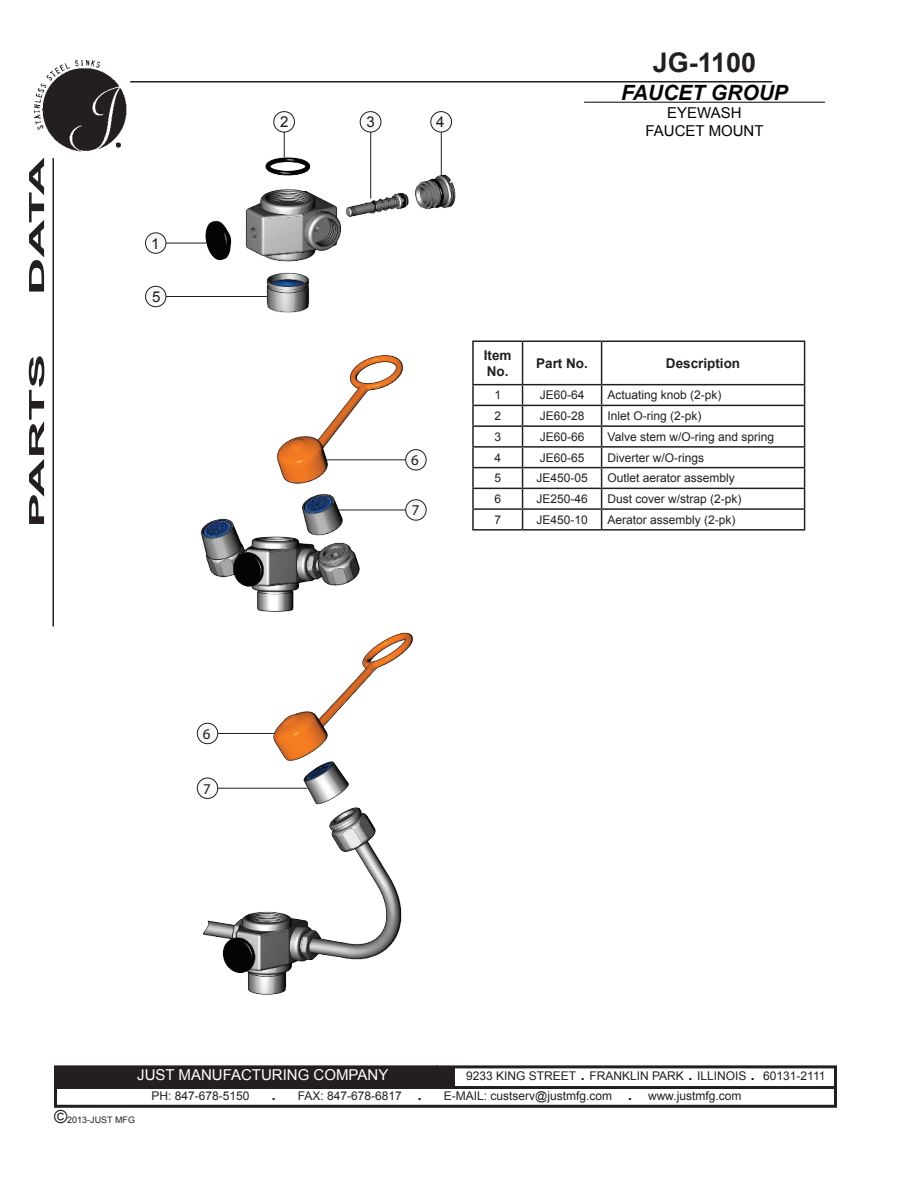
<style>
.page{position:relative;width:918px;height:1188px;background:#fff}
.page>*{position:absolute;margin:0;border:0;box-sizing:border-box;transform-origin:0 0}
.t1{font:700 27px "Arial";color:#231f20}
.t2{font:italic 700 21px "Arial";color:#040503}
.t3{font:700 21px "Arial";color:#231f20;scale:2.5 1}
.t4{font:15px "Arial";color:#fff}
.t5{font:15px/18px "Arial";color:#040503;text-align:center}
.t6{font:15px "Arial";color:#201d1e}
.t7{font:15px "The Sans Caps";color:#201d1e}
.t8{font:700 13.5px/16.2px "Arial";color:#231f20}
.t9{font:12px "Arial";color:#231f20}
.t10{font:9px "Arial";color:#231f20}
.s1{font-size:21px}
.s2{font-size:18px}
</style>
<div class="page">
<div style="left:54px;top:1065px;width:783px;height:43px;border:3px solid #231f20"></div>
<hr style="left:54px;top:1086px;width:783px;height:3px;background:#231f20">
<hr style="left:436px;top:1065px;width:2px;height:20px;background:#231f20">
<div style="left:54px;top:1067px;width:401px;height:22px;background:#231f20"></div>
<hr style="left:52px;top:158px;width:2px;height:468px;background:#231f20">
<hr style="left:130px;top:81px;width:642px;height:1px;background:#231f20">
<img style="left:34px;top:60px;width:92px;height:91px">
<img style="left:196px;top:638px;width:217px;height:357px">
<hr style="left:156px;top:243px;width:61px;height:1px;background:#201d1e">
<hr style="left:156px;top:296px;width:125px;height:1px;background:#201d1e">
<hr style="left:284px;top:120px;width:1px;height:39px;background:#201d1e">
<hr style="left:370px;top:120px;width:1px;height:78px;background:#201d1e">
<hr style="left:441px;top:120px;width:1px;height:58px;background:#201d1e">
<div style="left:146px;top:233px;width:20px;height:20px;background:#f7f8f9;border-radius:50%"></div>
<div style="left:145px;top:232px;width:21px;height:22px;border:1px solid #201d1e;border-radius:50%"></div>
<div style="left:406px;top:450px;width:20px;height:20px;background:#f7f8f9;border-radius:50%"></div>
<div style="left:405px;top:449px;width:22px;height:21px;border:1px solid #201d1e;border-radius:50%"></div>
<div style="left:406px;top:500px;width:20px;height:20px;background:#f7f8f9;border-radius:50%"></div>
<div style="left:405px;top:499px;width:22px;height:22px;border:1px solid #201d1e;border-radius:50%"></div>
<div style="left:146px;top:286px;width:20px;height:21px;background:#f7f8f9;border-radius:50%"></div>
<div style="left:145px;top:286px;width:21px;height:21px;border:1px solid #201d1e;border-radius:50%"></div>
<div style="left:274px;top:112px;width:21px;height:20px;background:#f7f8f9;border-radius:50%"></div>
<div style="left:273px;top:111px;width:22px;height:21px;border:1px solid #201d1e;border-radius:50%"></div>
<div style="left:360px;top:112px;width:21px;height:20px;background:#f7f8f9;border-radius:50%"></div>
<div style="left:360px;top:111px;width:21px;height:21px;border:1px solid #201d1e;border-radius:50%"></div>
<div style="left:431px;top:112px;width:21px;height:20px;background:#f7f8f9;border-radius:50%"></div>
<div style="left:430px;top:111px;width:22px;height:21px;border:1px solid #201d1e;border-radius:50%"></div>
<div style="left:197px;top:723px;width:21px;height:21px;background:#f7f8f9;border-radius:50%"></div>
<div style="left:197px;top:723px;width:21px;height:21px;border:1px solid #201d1e;border-radius:50%"></div>
<div style="left:197px;top:778px;width:21px;height:20px;background:#f7f8f9;border-radius:50%"></div>
<div style="left:197px;top:778px;width:21px;height:21px;border:1px solid #201d1e;border-radius:50%"></div>
<img style="left:204px;top:156px;width:252px;height:157px">
<img style="left:200px;top:355px;width:217px;height:283px">
<hr style="left:472px;top:340px;width:51px;height:2px;background:#231f20">
<hr style="left:472px;top:342px;width:2px;height:42px;background:#231f20">
<hr style="left:523px;top:340px;width:79px;height:2px;background:#231f20">
<hr style="left:522px;top:342px;width:1px;height:42px;background:#231f20">
<hr style="left:602px;top:340px;width:203px;height:2px;background:#231f20">
<hr style="left:601px;top:342px;width:1px;height:42px;background:#231f20">
<hr style="left:804px;top:342px;width:1px;height:42px;background:#231f20">
<hr style="left:472px;top:384px;width:51px;height:1px;background:#231f20">
<hr style="left:472px;top:385px;width:2px;height:20px;background:#231f20">
<hr style="left:523px;top:384px;width:79px;height:1px;background:#231f20">
<hr style="left:602px;top:384px;width:203px;height:1px;background:#231f20">
<hr style="left:472px;top:405px;width:51px;height:1px;background:#231f20">
<hr style="left:523px;top:405px;width:79px;height:1px;background:#231f20">
<hr style="left:602px;top:405px;width:203px;height:1px;background:#231f20">
<hr style="left:472px;top:425px;width:51px;height:2px;background:#231f20">
<hr style="left:523px;top:425px;width:79px;height:2px;background:#231f20">
<hr style="left:602px;top:425px;width:203px;height:2px;background:#231f20">
<hr style="left:472px;top:446px;width:51px;height:2px;background:#231f20">
<svg style="left:472px;top:406px;width:2px;height:61px"></svg>
<hr style="left:523px;top:446px;width:79px;height:2px;background:#231f20">
<hr style="left:602px;top:446px;width:203px;height:2px;background:#231f20">
<hr style="left:472px;top:467px;width:51px;height:1px;background:#231f20">
<hr style="left:472px;top:468px;width:2px;height:20px;background:#231f20">
<hr style="left:523px;top:467px;width:79px;height:1px;background:#231f20">
<hr style="left:602px;top:467px;width:203px;height:1px;background:#231f20">
<hr style="left:472px;top:488px;width:51px;height:1px;background:#231f20">
<hr style="left:523px;top:488px;width:79px;height:1px;background:#231f20">
<hr style="left:602px;top:488px;width:203px;height:1px;background:#231f20">
<hr style="left:472px;top:508px;width:51px;height:2px;background:#231f20">
<svg style="left:472px;top:489px;width:2px;height:40px"></svg>
<hr style="left:523px;top:508px;width:79px;height:2px;background:#231f20">
<svg style="left:522px;top:385px;width:1px;height:144px"></svg>
<hr style="left:602px;top:508px;width:203px;height:2px;background:#231f20">
<svg style="left:601px;top:385px;width:1px;height:144px"></svg>
<svg style="left:804px;top:385px;width:1px;height:144px"></svg>
<hr style="left:472px;top:529px;width:51px;height:2px;background:#231f20">
<hr style="left:523px;top:529px;width:79px;height:2px;background:#231f20">
<hr style="left:602px;top:529px;width:203px;height:2px;background:#231f20">
<hr style="left:584px;top:102px;width:241px;height:1px;background:#231f20">
<h2 class="t3" style="left:23px;top:295px;width:57px;rotate:-90deg">DATA</h2>
<h2 class="t3" style="left:23px;top:528px;width:71px;rotate:-90deg">PARTS</h2>
<p class="t6" style="left:151px;top:233px;width:10px">1</p>
<p class="t6" style="left:152px;top:287px;width:10px">5</p>
<p class="t6" style="left:280px;top:112px;width:10px">2</p>
<p class="t6" style="left:366px;top:112px;width:10px">3</p>
<p class="t6" style="left:436px;top:112px;width:10px">4</p>
<h1 class="t1" style="left:653px;top:44px;width:105px">JG-1100</h1>
<h2 class="t2" style="left:621px;top:78px;width:168px">FAUCET GROUP</h2>
<p class="t5" style="left:646px;top:103px;width:120px">EYEWASH<br>FAUCET MOUNT</p>
<p class="t7" style="left:411px;top:451px;width:9px">6</p>
<p class="t7" style="left:412px;top:501px;width:9px">7</p>
<p class="t8" style="left:484px;top:347px;width:29px">Item<br>No.</p>
<p class="t8" style="left:536px;top:355px;width:53px">Part No.</p>
<p class="t8" style="left:666px;top:355px;width:76px">Description</p>
<p class="t9" style="left:494px;top:387px;width:8px">1</p>
<p class="t9" style="left:540px;top:387px;width:46px">JE60-64</p>
<p class="t9" style="left:608px;top:387px;width:116px">Actuating knob (2-pk)</p>
<p class="t9" style="left:494px;top:408px;width:8px">2</p>
<p class="t9" style="left:540px;top:408px;width:46px">JE60-28</p>
<p class="t9" style="left:608px;top:408px;width:96px">Inlet O-ring (2-pk)</p>
<p class="t9" style="left:494px;top:429px;width:8px">3</p>
<p class="t9" style="left:540px;top:429px;width:46px">JE60-66</p>
<p class="t9" style="left:608px;top:429px;width:168px">Valve stem w/O-ring and spring</p>
<p class="t9" style="left:494px;top:450px;width:8px">4</p>
<p class="t9" style="left:540px;top:450px;width:46px">JE60-65</p>
<p class="t9" style="left:608px;top:450px;width:98px">Diverter w/O-rings</p>
<p class="t9" style="left:494px;top:470px;width:8px">5</p>
<p class="t9" style="left:536px;top:470px;width:53px">JE450-05</p>
<p class="t9" style="left:608px;top:470px;width:129px">Outlet aerator assembly</p>
<p class="t9" style="left:494px;top:491px;width:8px">6</p>
<p class="t9" style="left:536px;top:491px;width:53px">JE250-46</p>
<p class="t9" style="left:608px;top:491px;width:136px">Dust cover w/strap (2-pk)</p>
<p class="t9" style="left:494px;top:512px;width:8px">7</p>
<p class="t9" style="left:536px;top:512px;width:53px">JE450-10</p>
<p class="t9" style="left:608px;top:512px;width:130px">Aerator assembly (2-pk)</p>
<p class="t7" style="left:203px;top:725px;width:9px">6</p>
<p class="t7" style="left:203px;top:779px;width:9px">7</p>
<p class="t4" style="left:137px;top:1065px;width:253px">JUST MANUFACTURING COMPANY</p>
<p class="t9" style="left:466px;top:1068px;width:361px">9233 KING STREET <span class="s1">.</span> FRANKLIN PARK <span class="s1">.</span> ILLINOIS <span class="s1">.</span> 60131-2111</p>
<p class="t10" style="left:54px;top:1114px;width:83px"><span class="s2">©</span>2013-JUST MFG</p>
<p class="t9" style="left:151px;top:1088px;width:591px">PH: 847-678-5150 <span class="s1">.</span> FAX: 847-678-6817 <span class="s1">.</span> E-MAIL: custserv@justmfg.com <span class="s1">.</span> www.justmfg.com</p>
</div>
